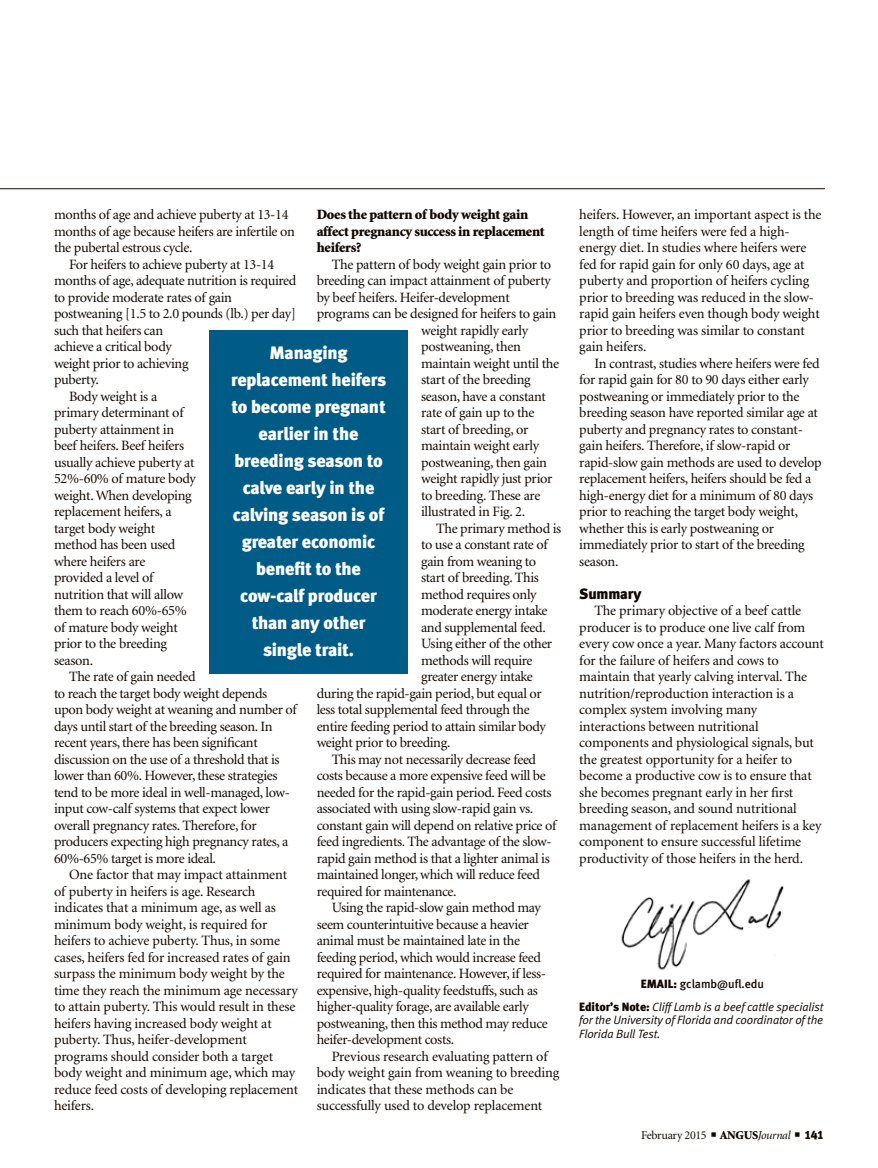
<style>
.page{position:relative;width:878px;height:1168px;background:#fff}
.page>*{position:absolute;margin:0;border:0;box-sizing:border-box;transform-origin:0 0}
.pull_quote{font:18px/27px "Meta Black LF";letter-spacing:-.01em;color:#fff;text-align:center}
.subhead{font:15px "Meta Black LF";letter-spacing:-.01em;color:#110800}
.body_text{font:14.25px/16.5px "Minion";letter-spacing:-.02em;color:#110800}
.body_text-2{font:900 14.25px/16.5px "Minion";letter-spacing:-.02em;color:#110800}
.editor_s_note{font:italic 12px/13.5px "Meta Normal LF";letter-spacing:-.01em;color:#110800;text-align:justify}
.t1{font:12px "Minion";letter-spacing:-.025em;color:#110800}
.t2{font:12px "Meta Medium LF";color:#110800}
.s1{font-family:"Meta Black LF"}
.s2{font-family:"Meta Black LF";font-style:normal}
.s3{font-weight:900}
.s4{font-style:italic}
</style>
<div class="page">
<hr style="left:0;top:188px;width:824px;height:1px;background:#110800">
<div style="left:209px;top:330px;width:198px;height:344px;background:#005c86"></div>
<img style="left:621px;top:879px;width:163px;height:91px">
<p class="body_text" style="left:54px;top:207px;width:242px">months of age and achieve puberty at 13-14 months of age because heifers are infertile on the pubertal estrous cycle.</p>
<p class="body_text" style="left:54px;top:256px;width:244px;text-indent:15px">For heifers to achieve puberty at 13-14 months of age, adequate nutrition is required to provide moderate rates of gain postweaning [1.5 to 2.0 pounds (lb.) per day] such that heifers can<br>achieve a critical body<br>weight prior to achieving<br>puberty.</p>
<p class="body_text" style="left:54px;top:388px;width:143px;text-indent:15px">Body weight is a primary determinant of puberty attainment in beef heifers. Beef heifers usually achieve puberty at<br>52%-60% of mature body weight. When developing replacement heifers, a target body weight method has been used where heifers are provided a level of nutrition that will allow them to reach 60%-65% of mature body weight prior to the breeding season.</p>
<p class="body_text" style="left:54px;top:669px;width:244px;text-indent:15px">The rate of gain needed<br>to reach the target body weight depends upon body weight at weaning and number of days until start of the breeding season. In recent years, there has been significant discussion on the use of a threshold that is lower than 60%. However, these strategies tend to be more ideal in well-managed, low&shy;input cow-calf systems that expect lower overall pregnancy rates. Therefore, for producers expecting high pregnancy rates, a 60%-65% target is more ideal.</p>
<p class="body_text" style="left:54px;top:867px;width:246px;text-indent:15px">One factor that may impact attainment of puberty in heifers is age. Research indicates that a minimum age, as well as minimum body weight, is required for heifers to achieve puberty. Thus, in some cases, heifers fed for increased rates of gain surpass the minimum body weight by the time they reach the minimum age necessary to attain puberty. This would result in these heifers having increased body weight at puberty. Thus, heifer-development programs should consider both a target body weight and minimum age, which may reduce feed costs of developing replacement heifers.</p>
<p class="body_text-2" style="left:316px;top:207px;width:229px">Does the pattern of body weight gain affect pregnancy success in replacement heifers?</p>
<p class="body_text" style="left:332px;top:256px;width:221px">The pattern of body weight gain prior to</p>
<p class="body_text" style="left:316px;top:273px;width:236px">breeding can impact attainment of puberty</p>
<p class="body_text" style="left:316px;top:289px;width:195px">by beef heifers. Heifer-development</p>
<p class="body_text" style="left:316px;top:306px;width:241px">programs can be designed for heifers to gain</p>
<p class="body_text" style="left:421px;top:322px;width:108px">weight rapidly early</p>
<p class="body_text" style="left:421px;top:339px;width:101px">postweaning, then</p>
<p class="body_text" style="left:421px;top:355px;width:139px">maintain weight until the</p>
<p class="body_text" style="left:421px;top:372px;width:111px">start of the breeding</p>
<p class="body_text" style="left:421px;top:388px;width:126px">season, have a constant</p>
<p class="body_text" style="left:421px;top:405px;width:115px">rate of gain up to the</p>
<p class="body_text" style="left:421px;top:421px;width:109px">start of breeding, or</p>
<p class="body_text" style="left:421px;top:438px;width:119px">maintain weight early</p>
<p class="body_text" style="left:421px;top:454px;width:127px">postweaning, then gain</p>
<p class="body_text" style="left:421px;top:471px;width:133px">weight rapidly just prior</p>
<p class="body_text" style="left:421px;top:487px;width:121px">to breeding. These are</p>
<p class="body_text" style="left:421px;top:504px;width:106px">illustrated in Fig. 2.</p>
<p class="body_text" style="left:436px;top:520px;width:127px">The primary method is</p>
<p class="body_text" style="left:421px;top:537px;width:128px">to use a constant rate of</p>
<p class="body_text" style="left:421px;top:553px;width:116px">gain from weaning to</p>
<p class="body_text" style="left:421px;top:570px;width:119px">start of breeding. This</p>
<p class="body_text" style="left:421px;top:586px;width:117px">method requires only</p>
<p class="body_text" style="left:421px;top:603px;width:128px">moderate energy intake</p>
<p class="body_text" style="left:421px;top:619px;width:126px">and supplemental feed.</p>
<p class="body_text" style="left:421px;top:636px;width:132px">Using either of the other</p>
<p class="body_text" style="left:421px;top:652px;width:113px">methods will require</p>
<p class="body_text" style="left:421px;top:669px;width:113px">greater energy intake</p>
<p class="body_text" style="left:316px;top:685px;width:226px">during the rapid-gain period, but equal or</p>
<p class="body_text" style="left:316px;top:702px;width:215px">less total supplemental feed through the</p>
<p class="body_text" style="left:316px;top:718px;width:231px">entire feeding period to attain similar body</p>
<p class="body_text" style="left:316px;top:735px;width:135px">weight prior to breeding.</p>
<p class="body_text" style="left:316px;top:751px;width:241px;text-indent:15px">This may not necessarily decrease feed costs because a more expensive feed will be needed for the rapid-gain period. Feed costs associated with using slow-rapid gain vs. constant gain will depend on relative price of feed ingredients. The advantage of the slow&shy;rapid gain method is that a lighter animal is maintained longer, which will reduce feed required for maintenance.</p>
<p class="body_text" style="left:316px;top:900px;width:233px;text-indent:15px">Using the rapid-slow gain method may seem counterintuitive because a heavier animal must be maintained late in the feeding period, which would increase feed required for maintenance. However, if less&shy;expensive, high-quality feedstuffs, such as higher-quality forage, are available early postweaning, then this method may reduce heifer-development costs.</p>
<p class="body_text" style="left:316px;top:1048px;width:244px;text-indent:15px">Previous research evaluating pattern of body weight gain from weaning to breeding indicates that these methods can be successfully used to develop replacement</p>
<p class="pull_quote" style="left:231px;top:339px;width:157px">Managing replacement heifers to become pregnant earlier in the breeding season to calve early in the calving season is of greater economic benefit to the cow-calf producer than any other single trait.</p>
<p class="body_text" style="left:579px;top:207px;width:244px">heifers. However, an important aspect is the length of time heifers were fed a high&shy;energy diet. In studies where heifers were fed for rapid gain for only 60 days, age at puberty and proportion of heifers cycling prior to breeding was reduced in the slow&shy;rapid gain heifers even though body weight prior to breeding was similar to constant gain heifers.</p>
<p class="body_text" style="left:579px;top:355px;width:244px;text-indent:15px">In contrast, studies where heifers were fed for rapid gain for 80 to 90 days either early postweaning or immediately prior to the breeding season have reported similar age at puberty and pregnancy rates to constant&shy;gain heifers. Therefore, if slow-rapid or rapid-slow gain methods are used to develop replacement heifers, heifers should be fed a high-energy diet for a minimum of 80 days prior to reaching the target body weight, whether this is early postweaning or immediately prior to start of the breeding season.</p>
<p class="subhead" style="left:579px;top:584px;width:64px">Summary</p>
<p class="body_text" style="left:579px;top:603px;width:246px;text-indent:15px">The primary objective of a beef cattle producer is to produce one live calf from every cow once a year. Many factors account for the failure of heifers and cows to maintain that yearly calving interval. The nutrition/reproduction interaction is a complex system involving many interactions between nutritional components and physiological signals, but the greatest opportunity for a heifer to become a productive cow is to ensure that she becomes pregnant early in her first breeding season, and sound nutritional management of replacement heifers is a key component to ensure successful lifetime productivity of those heifers in the herd.</p>
<p class="t2" style="left:640px;top:976px;width:125px"><span class="s1">EMAIL:</span> gclamb@ufl.edu</p>
<p class="editor_s_note" style="left:579px;top:1000px;width:245px"><span class="s2">Editor’s Note:</span> Cliff Lamb is a beef cattle specialist for the University of Florida and coordinator of the Florida Bull Test.</p>
<p class="t1" style="left:641px;top:1129px;width:184px">February 2015 ■ <span class="s3">ANGUS</span><span class="s4">Journal</span> ■ <span class="s1">141</span></p>
</div>
